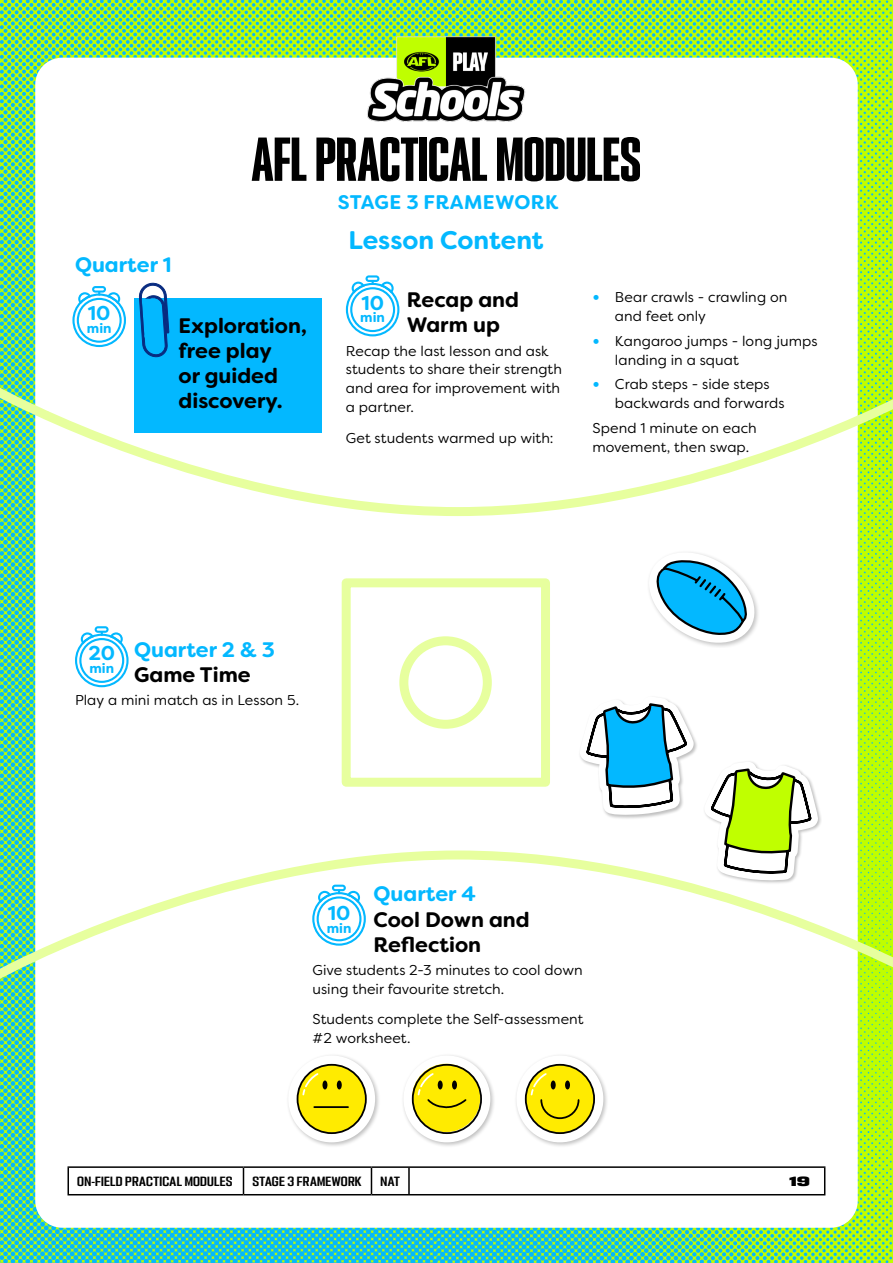
<style>
.page{position:relative;width:893px;height:1263px;background:#fff}
.page>*{position:absolute;margin:0;border:0;box-sizing:border-box;transform-origin:0 0}
.t1{font:55.5px "PODIUM Sharp 2.10";color:#000}
.t2{font:700 25.5px "Filson Soft";color:#03b8ff}
.t3{font:700 21px/25.2px "Filson Soft";color:#000}
.t4{font:700 21px "Filson Soft";color:#03b8ff}
.t5{font:700 20.1px "Filson Soft";color:#03b8ff}
.t6{font:700 19.65px "Filson Soft";letter-spacing:.02em;color:#03b8ff}
.t7{font:14.25px/18.8px "Filson Soft";letter-spacing:.005em;color:#000}
.t8{font:700 13.65px "Filson Soft";color:#03b8ff}
.t9{font:12px "PODIUM Sharp 4.9";letter-spacing:.02em;color:#000}
.t10{font:12px "PODIUM Sharp 7.12";color:#000}
.s1{font-weight:700;font-size:18px;color:#03b8ff}
</style>
<div class="page">
<img style="left:0;top:0;width:893px;height:1263px">
<div style="left:35px;top:58px;width:823px;height:1170px;background:#fff;border-radius:27px"></div>
<img style="left:332px;top:0;width:229px;height:122px">
<hr style="left:68px;top:1166px;width:175px;height:2px;background:#000">
<svg style="left:68px;top:1168px;width:1px;height:26px"></svg>
<hr style="left:243px;top:1166px;width:128px;height:2px;background:#000">
<svg style="left:243px;top:1168px;width:1px;height:26px"></svg>
<hr style="left:371px;top:1166px;width:38px;height:2px;background:#000">
<svg style="left:371px;top:1168px;width:1px;height:26px"></svg>
<hr style="left:409px;top:1166px;width:416px;height:2px;background:#000">
<hr style="left:408px;top:1168px;width:2px;height:26px;background:#000">
<svg style="left:824px;top:1168px;width:1px;height:26px"></svg>
<hr style="left:68px;top:1194px;width:175px;height:1px;background:#000">
<hr style="left:243px;top:1194px;width:128px;height:1px;background:#000">
<hr style="left:371px;top:1194px;width:38px;height:1px;background:#000">
<hr style="left:409px;top:1194px;width:416px;height:1px;background:#000">
<div style="left:134px;top:298px;width:188px;height:135px;background:#03b8ff"></div>
<svg style="left:139px;top:283px;width:30px;height:74px"></svg>
<svg style="left:0;top:383px;width:893px;height:600px"></svg>
<svg style="left:337px;top:574px;width:217px;height:217px"></svg>
<svg style="left:312px;top:885px;width:54px;height:61px"></svg>
<svg style="left:75px;top:626px;width:54px;height:61px"></svg>
<svg style="left:72px;top:286px;width:54px;height:61px"></svg>
<div style="left:703px;top:760px;width:119px;height:125px;background:#000;opacity:.25"></div>
<svg style="left:346px;top:275px;width:53px;height:61px"></svg>
<svg style="left:579px;top:548px;width:239px;height:333px"></svg>
<div style="left:400px;top:1053px;width:95px;height:95px;background:#000;opacity:.25"></div>
<div style="left:403px;top:1055px;width:87px;height:87px;background:#fff;border-radius:50%"></div>
<svg style="left:411px;top:1063px;width:72px;height:72px"></svg>
<div style="left:513px;top:1053px;width:96px;height:95px;background:#000;opacity:.25"></div>
<div style="left:516px;top:1055px;width:87px;height:87px;background:#fff;border-radius:50%"></div>
<svg style="left:524px;top:1063px;width:72px;height:72px"></svg>
<div style="left:285px;top:1053px;width:95px;height:95px;background:#000;opacity:.25"></div>
<div style="left:288px;top:1055px;width:87px;height:87px;background:#fff;border-radius:50%"></div>
<div style="left:298px;top:1065px;width:68px;height:68px;background:#ffeb00;border-radius:50%"></div>
<div style="left:297px;top:1064px;width:70px;height:70px;border:2px solid #000;border-radius:50%"></div>
<div style="left:337px;top:1080px;width:5px;height:9px;background:#000;border-radius:50%"></div>
<div style="left:322px;top:1080px;width:5px;height:9px;background:#000;border-radius:50%"></div>
<svg style="left:301px;top:1071px;width:18px;height:25px"></svg>
<hr style="left:314px;top:1106px;width:34px;height:2px;background:#000">
<h1 class="t1" style="left:252px;top:124px;width:391px">AFL PRACTICAL MODULES</h1>
<h3 class="t6" style="left:338px;top:190px;width:222px">STAGE 3 FRAMEWORK</h3>
<h3 class="t4" style="left:75px;top:251px;width:98px">Quarter 1</h3>
<h3 class="t5" style="left:88px;top:300px;width:24px">10</h3>
<p class="t8" style="left:87px;top:319px;width:26px">min</p>
<h3 class="t3" style="left:179px;top:313px;width:130px">Exploration, free play<br>or guided discovery.</h3>
<h2 class="t2" style="left:348px;top:223px;width:197px">Lesson Content</h2>
<h3 class="t3" style="left:407px;top:287px;width:114px">Recap and<br>Warm up</h3>
<p class="t7" style="left:346px;top:341px;width:218px">Recap the last lesson and ask students to share their strength and area for improvement with a partner.</p>
<p class="t7" style="left:346px;top:428px;width:209px">Get students warmed up with:</p>
<h3 class="t5" style="left:361px;top:290px;width:24px">10</h3>
<p class="t8" style="left:360px;top:309px;width:26px">min</p>
<p class="t7" style="left:615px;top:288px;width:174px;text-indent:-22px"><span class="s1">•</span> Bear crawls - crawling on and feet only</p>
<p class="t7" style="left:615px;top:331px;width:204px;text-indent:-22px"><span class="s1">•</span> Kangaroo jumps - long jumps landing in a squat</p>
<p class="t7" style="left:615px;top:375px;width:171px;text-indent:-22px"><span class="s1">•</span> Crab steps - side steps backwards and forwards</p>
<p class="t7" style="left:592px;top:418px;width:166px">Spend 1 minute on each movement, then swap.</p>
<h3 class="t4" style="left:134px;top:636px;width:142px">Quarter 2 &amp; 3</h3>
<h3 class="t3" style="left:134px;top:662px;width:118px">Game Time</h3>
<p class="t7" style="left:75px;top:691px;width:226px">Play a mini match as in Lesson 5.</p>
<h3 class="t5" style="left:88px;top:640px;width:28px">20</h3>
<p class="t8" style="left:89px;top:659px;width:26px">min</p>
<h3 class="t4" style="left:373px;top:880px;width:104px">Quarter 4</h3>
<h3 class="t3" style="left:373px;top:907px;width:158px">Cool Down and<br>Reflection</h3>
<p class="t7" style="left:313px;top:960px;width:272px">Give students 2-3 minutes to cool down using their favourite stretch.</p>
<p class="t7" style="left:313px;top:1010px;width:272px">Students complete the Self-assessment #2 worksheet.</p>
<h3 class="t5" style="left:328px;top:900px;width:24px">10</h3>
<p class="t8" style="left:327px;top:919px;width:26px">min</p>
<p class="t9" style="left:77px;top:1173px;width:157px">ON-FIELD PRACTICAL MODULES</p>
<p class="t9" style="left:252px;top:1173px;width:111px">STAGE 3 FRAMEWORK</p>
<p class="t9" style="left:380px;top:1173px;width:21px">NAT</p>
<p class="t10" style="left:789px;top:1173px;width:22px">19</p>
</div>
